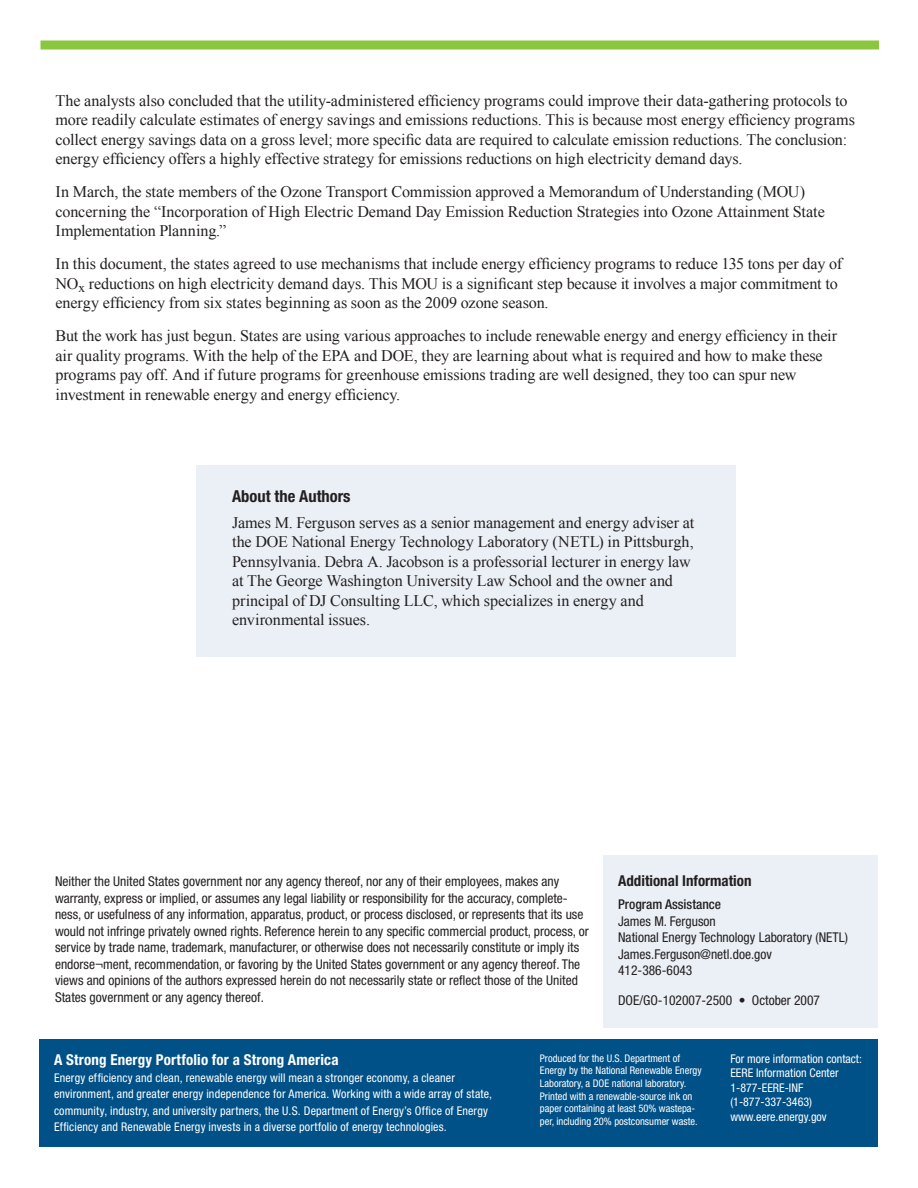
<style>
.page{position:relative;width:918px;height:1188px;background:#fff}
.page>*{position:absolute;margin:0;border:0;box-sizing:border-box;transform-origin:0 0}
.subhd_2{font:700 condensed 16.5px "Helvetica Neue LT Std";color:#231f20}
.body_text{font:16.2px/19.5px "Times New Roman";letter-spacing:-.005em;color:#231f20}
.boilerplate_text_A_S{font:700 condensed 15px "Helvetica Neue LT Std";letter-spacing:.015em;color:#fff}
.sidebar_head{font:700 condensed 15px "Helvetica Neue LT Std";color:#231f20}
.sidebar_body{font:condensed 13.5px/16.5px "Helvetica Neue LT Std";color:#231f20}
.DOE_number_and_date{font:condensed 13.5px "Helvetica Neue LT Std";color:#231f20}
.sidebar_title_of_con{font:500 condensed 13.5px "Helvetica Neue LT Std";color:#231f20}
.boilerplate_text_A_S-2{font:condensed 12px/16.5px "Helvetica Neue LT Std";letter-spacing:.015em;color:#fff}
.boilerplate_EERE_Inf{font:condensed 12px/14.4px "Helvetica Neue LT Std";color:#fff}
.boilerplate_Produced{font:condensed 10.5px/12.6px "Helvetica Neue LT Std";color:#fff}
</style>
<div class="page">
<div style="left:40px;top:40px;width:839px;height:10px;background:#8bc63e"></div>
<div style="left:603px;top:855px;width:275px;height:173px;background:#ebf0f6"></div>
<div style="left:39px;top:1040px;width:839px;height:108px;background:#005187"></div>
<div style="left:196px;top:466px;width:540px;height:191px;background:#ebf0f6"></div>
<p class="body_text" style="left:56px;top:90px;width:801px">The analysts also concluded that the utility-administered efficiency programs could improve their data-gathering protocols to more readily calculate estimates of energy savings and emissions reductions. This is because most energy efficiency programs collect energy savings data on a gross level; more specific data are required to calculate emission reductions. The conclusion: energy efficiency offers a highly effective strategy for emissions reductions on high electricity demand days.</p>
<p class="body_text" style="left:56px;top:182px;width:771px">In March, the state members of the Ozone Transport Commission approved a Memorandum of Understanding (MOU) concerning the “Incorporation of High Electric Demand Day Emission Reduction Strategies into Ozone Attainment State<br>Implementation Planning.”</p>
<p class="body_text" style="left:56px;top:254px;width:788px">In this document, the states agreed to use mechanisms that include energy efficiency programs to reduce 135 tons per day of<br>NO<sub>x</sub> reductions on high electricity demand days. This MOU is a significant step because it involves a major commitment to energy efficiency from six states beginning as soon as the 2009 ozone season.</p>
<p class="body_text" style="left:56px;top:326px;width:783px">But the work has just begun. States are using various approaches to include renewable energy and energy efficiency in their air quality programs. With the help of the EPA and DOE, they are learning about what is required and how to make these programs pay off. And if future programs for greenhouse emissions trading are well designed, they too can spur new investment in renewable energy and energy efficiency.</p>
<p class="subhd_2" style="left:232px;top:486px;width:120px">About the Authors</p>
<p class="body_text" style="left:232px;top:512px;width:464px">James M. Ferguson serves as a senior management and energy adviser at the DOE National Energy Technology Laboratory (NETL) in Pittsburgh, Pennsylvania. Debra A. Jacobson is a professorial lecturer in energy law at The George Washington University Law School and the owner and principal of DJ Consulting LLC, which specializes in energy and environmental issues.</p>
<p class="sidebar_body" style="left:55px;top:873px;width:535px">Neither the United States government nor any agency thereof, nor any of their employees, makes any warranty, express or implied, or assumes any legal liability or responsibility for the accuracy, complete&shy;ness, or usefulness of any information, apparatus, product, or process disclosed, or represents that its use would not infringe privately owned rights. Reference herein to any specific commercial product, process, or service by trade name, trademark, manufacturer, or otherwise does not necessarily constitute or imply its endorse¬ment, recommendation, or favoring by the United States government or any agency thereof. The views and opinions of the authors expressed herein do not necessarily state or reflect those of the United States government or any agency thereof.</p>
<p class="sidebar_head" style="left:618px;top:872px;width:135px">Additional Information</p>
<p class="sidebar_title_of_con" style="left:618px;top:897px;width:104px">Program Assistance</p>
<p class="sidebar_body" style="left:618px;top:913px;width:231px">James M. Ferguson<br>National Energy Technology Laboratory (NETL)<br>James.Ferguson@netl.doe.gov<br>412-386-6043</p>
<p class="DOE_number_and_date" style="left:618px;top:993px;width:203px">DOE/GO-102007-2500 • October 2007</p>
<p class="boilerplate_text_A_S" style="left:54px;top:1051px;width:286px">A Strong Energy Portfolio for a Strong America</p>
<p class="boilerplate_text_A_S-2" style="left:54px;top:1069px;width:440px">Energy efficiency and clean, renewable energy will mean a stronger economy, a cleaner environment, and greater energy independence for America. Working with a wide array of state, community, industry, and university partners, the U.S. Department of Energy’s Office of Energy Efficiency and Renewable Energy invests in a diverse portfolio of energy technologies.</p>
<p class="boilerplate_Produced" style="left:540px;top:1052px;width:163px">Produced for the U.S. Department of<br>Energy by the National Renewable Energy<br>Laboratory, a DOE national laboratory.</p>
<p class="boilerplate_Produced" style="left:540px;top:1090px;width:159px">Printed with a renewable-source ink on paper containing at least 50% wastepa&shy;per, including 20% postconsumer waste.</p>
<p class="boilerplate_EERE_Inf" style="left:730px;top:1051px;width:133px">For more information contact:<br>EERE Information Center<br>1-877-EERE-INF (1-877-337-3463) www.eere.energy.gov</p>
</div>
